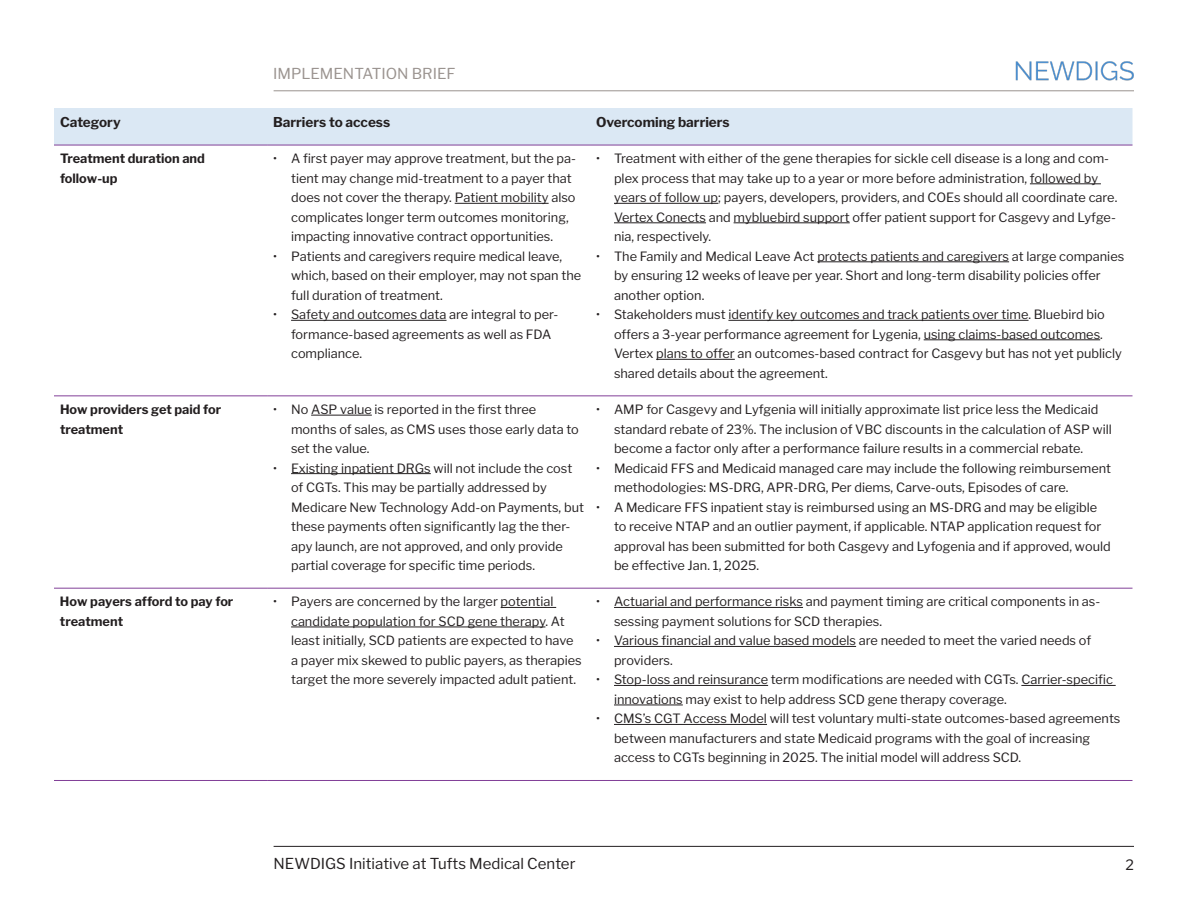
<style>
.page{position:relative;width:1188px;height:918px;background:#fff}
.page>*{position:absolute;margin:0;border:0;box-sizing:border-box;transform-origin:0 0}
.t1{font:15px "Libre Franklin";color:#231f20}
.t2{font:15px "Libre Franklin";color:#9a938f}
.t3{font:14.25px "Libre Franklin";color:#231f20}
.t4{font:700 13.5px "Libre Franklin";color:#231f20}
.t5{font:12.75px/19.5px "Libre Franklin";color:#231f20}
.t6{font:700 12.75px/19.5px "Libre Franklin";color:#231f20}
</style>
<div class="page">
<hr style="left:274px;top:90px;width:860px;height:1px;background:#9a938f">
<hr style="left:274px;top:846px;width:860px;height:1px;background:#231f20">
<img style="left:1012px;top:61px;width:122px;height:31px">
<div style="left:54px;top:108px;width:1078px;height:37px;background:#dbe8f4"></div>
<hr style="left:54px;top:396px;width:213px;height:1px;background:#824098">
<hr style="left:267px;top:396px;width:323px;height:1px;background:#824098">
<hr style="left:590px;top:396px;width:542px;height:1px;background:#824098">
<hr style="left:54px;top:588px;width:213px;height:1px;background:#824098">
<hr style="left:267px;top:588px;width:323px;height:1px;background:#824098">
<hr style="left:590px;top:588px;width:542px;height:1px;background:#824098">
<hr style="left:54px;top:780px;width:213px;height:1px;background:#824098">
<hr style="left:267px;top:780px;width:323px;height:1px;background:#824098">
<hr style="left:590px;top:780px;width:542px;height:1px;background:#824098">
<hr style="left:54px;top:145px;width:213px;height:1px;background:#824098">
<hr style="left:267px;top:145px;width:323px;height:1px;background:#824098">
<hr style="left:590px;top:145px;width:542px;height:1px;background:#824098">
<hr style="left:455px;top:203px;width:94px;height:1px;background:#231f20">
<hr style="left:291px;top:320px;width:156px;height:1px;background:#231f20">
<hr style="left:1030px;top:183px;width:71px;height:1px;background:#231f20">
<hr style="left:614px;top:203px;width:104px;height:1px;background:#231f20">
<hr style="left:614px;top:222px;width:92px;height:1px;background:#231f20">
<hr style="left:734px;top:222px;width:116px;height:1px;background:#231f20">
<hr style="left:817px;top:261px;width:192px;height:1px;background:#231f20">
<hr style="left:728px;top:320px;width:301px;height:1px;background:#231f20">
<hr style="left:924px;top:339px;width:176px;height:1px;background:#231f20">
<hr style="left:656px;top:359px;width:79px;height:1px;background:#231f20">
<hr style="left:311px;top:415px;width:61px;height:1px;background:#231f20">
<hr style="left:291px;top:473px;width:140px;height:1px;background:#231f20">
<hr style="left:501px;top:607px;width:55px;height:1px;background:#231f20">
<hr style="left:291px;top:627px;width:254px;height:1px;background:#231f20">
<hr style="left:614px;top:607px;width:189px;height:1px;background:#231f20">
<hr style="left:614px;top:646px;width:242px;height:1px;background:#231f20">
<hr style="left:614px;top:685px;width:154px;height:1px;background:#231f20">
<hr style="left:1021px;top:685px;width:95px;height:1px;background:#231f20">
<hr style="left:614px;top:705px;width:69px;height:1px;background:#231f20">
<hr style="left:614px;top:724px;width:153px;height:1px;background:#231f20">
<p class="t2" style="left:273px;top:65px;width:184px">IMPLEMENTATION BRIEF</p>
<p class="t4" style="left:60px;top:114px;width:62px">Category</p>
<p class="t4" style="left:273px;top:114px;width:119px">Barriers to access</p>
<p class="t4" style="left:596px;top:114px;width:135px">Overcoming barriers</p>
<p class="t6" style="left:60px;top:149px;width:146px">Treatment duration and follow-up</p>
<p class="t5" style="left:291px;top:149px;width:286px;text-indent:-18px">• A first payer may approve treatment, but the pa&shy;tient may change mid-treatment to a payer that does not cover the therapy. Patient mobility also complicates longer term outcomes monitoring, impacting innovative contract opportunities.</p>
<p class="t5" style="left:291px;top:246px;width:292px;text-indent:-18px">• Patients and caregivers require medical leave, which, based on their employer, may not span the full duration of treatment.</p>
<p class="t5" style="left:291px;top:305px;width:269px;text-indent:-18px">• Safety and outcomes data are integral to per&shy;formance-based agreements as well as FDA compliance.</p>
<p class="t5" style="left:614px;top:149px;width:505px;text-indent:-18px">• Treatment with either of the gene therapies for sickle cell disease is a long and com&shy;plex process that may take up to a year or more before administration, followed by years of follow up; payers, developers, providers, and COEs should all coordinate care.<br>Vertex Conects and mybluebird support offer patient support for Casgevy and Lyfge&shy;nia, respectively.</p>
<p class="t5" style="left:614px;top:246px;width:512px;text-indent:-18px">• The Family and Medical Leave Act protects patients and caregivers at large companies by ensuring 12 weeks of leave per year. Short and long-term disability policies offer another option.</p>
<p class="t5" style="left:614px;top:305px;width:509px;text-indent:-18px">• Stakeholders must identify key outcomes and track patients over time. Bluebird bio offers a 3-year performance agreement for Lygenia, using claims-based outcomes.<br>Vertex plans to offer an outcomes-based contract for Casgevy but has not yet publicly shared details about the agreement.</p>
<p class="t6" style="left:60px;top:400px;width:163px">How providers get paid for treatment</p>
<p class="t5" style="left:291px;top:400px;width:289px;text-indent:-18px">• No ASP value is reported in the first three months of sales, as CMS uses those early data to set the value.</p>
<p class="t5" style="left:291px;top:458px;width:294px;text-indent:-18px">• Existing inpatient DRGs will not include the cost of CGTs. This may be partially addressed by Medicare New Technology Add-on Payments, but these payments often significantly lag the ther&shy;apy launch, are not approved, and only provide partial coverage for specific time periods.</p>
<p class="t5" style="left:614px;top:400px;width:499px;text-indent:-18px">• AMP for Casgevy and Lyfgenia will initially approximate list price less the Medicaid standard rebate of 23%. The inclusion of VBC discounts in the calculation of ASP will become a factor only after a performance failure results in a commercial rebate.</p>
<p class="t5" style="left:614px;top:458px;width:499px;text-indent:-18px">• Medicaid FFS and Medicaid managed care may include the following reimbursement methodologies: MS-DRG, APR-DRG, Per diems, Carve-outs, Episodes of care.</p>
<p class="t5" style="left:614px;top:497px;width:498px;text-indent:-18px">• A Medicare FFS inpatient stay is reimbursed using an MS-DRG and may be eligible to receive NTAP and an outlier payment, if applicable. NTAP application request for approval has been submitted for both Casgevy and Lyfogenia and if approved, would be effective Jan. 1, 2025.</p>
<p class="t6" style="left:60px;top:592px;width:175px">How payers afford to pay for treatment</p>
<p class="t5" style="left:291px;top:592px;width:292px;text-indent:-18px">• Payers are concerned by the larger potential candidate population for SCD gene therapy. At least initially, SCD patients are expected to have a payer mix skewed to public payers, as therapies target the more severely impacted adult patient.</p>
<p class="t5" style="left:614px;top:592px;width:488px;text-indent:-18px">• Actuarial and performance risks and payment timing are critical components in as&shy;sessing payment solutions for SCD therapies.</p>
<p class="t5" style="left:614px;top:631px;width:479px;text-indent:-18px">• Various financial and value based models are needed to meet the varied needs of providers.</p>
<p class="t5" style="left:614px;top:670px;width:500px;text-indent:-18px">• Stop-loss and reinsurance term modifications are needed with CGTs. Carrier-specific innovations may exist to help address SCD gene therapy coverage.</p>
<p class="t5" style="left:614px;top:709px;width:508px;text-indent:-18px">• CMS’s CGT Access Model will test voluntary multi-state outcomes-based agreements between manufacturers and state Medicaid programs with the goal of increasing access to CGTs beginning in 2025. The initial model will address SCD.</p>
<p class="t1" style="left:274px;top:854px;width:303px">NEWDIGS Initiative at Tufts Medical Center</p>
<p class="t3" style="left:1125px;top:856px;width:10px">2</p>
</div>
